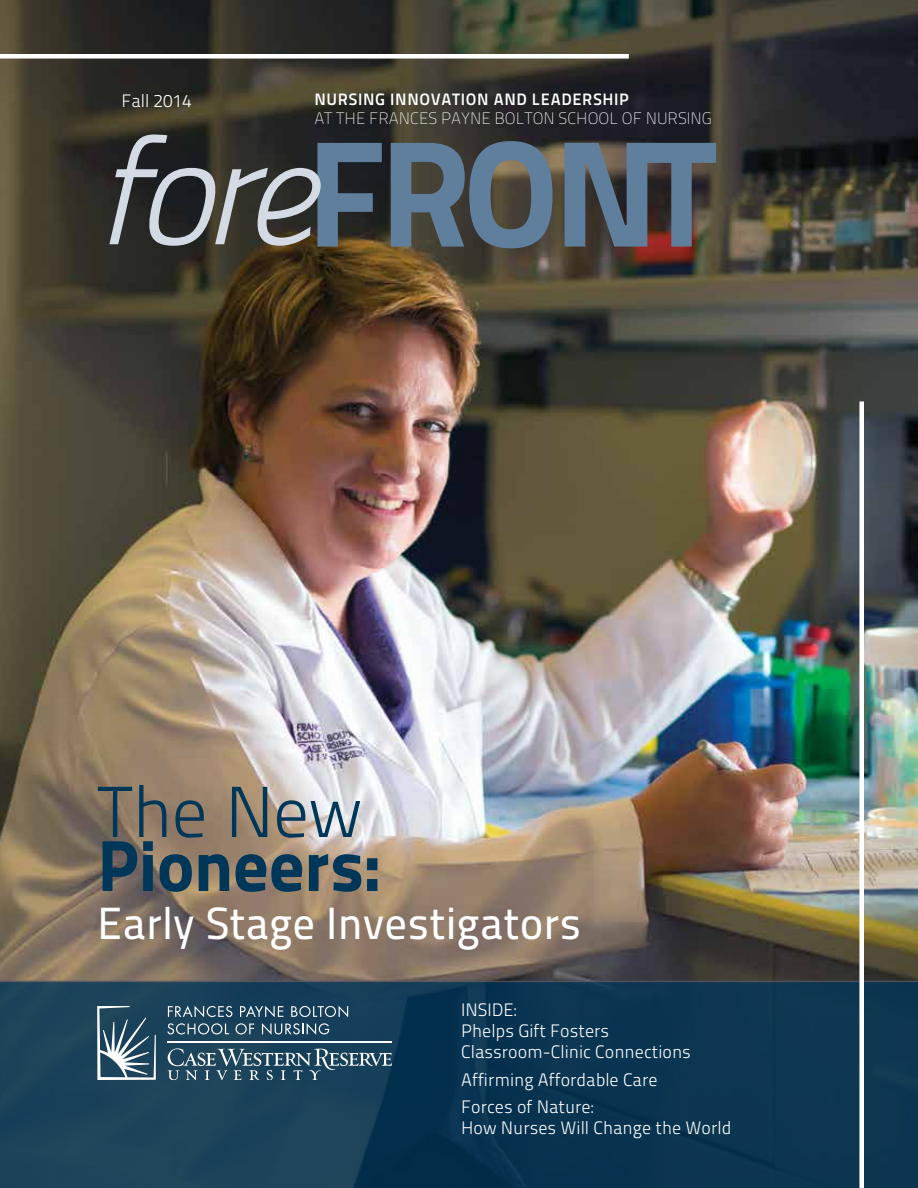
<style>
.page{position:relative;width:918px;height:1188px;background:#fff}
.page>*{position:absolute;margin:0;border:0;box-sizing:border-box;transform-origin:0 0}
.t1{font:150.3px "Titillium Maps 26 L 999 wt";letter-spacing:-.055em;color:#5f7f9c}
.t2{font:72px "Titillium Maps 26 L 999 wt";letter-spacing:-.015em;color:#003658}
.t3{font:72px "Titillium Maps 26 L 250 wt";letter-spacing:-.02em;color:#003658}
.t4{font:45px "Titillium Maps 26 L 500 wt";color:#fff}
.t5{font:18px/21px "Titillium Maps 26 L 250 wt";color:#fff}
.t6{font:16.5px "Titillium Maps 26 L 1 wt";color:#fff}
.t7{font:16.5px "Titillium Maps 26 L 750 wt";letter-spacing:.04em;color:#fff}
.s1{font-family:"Titillitalic 250 wt";font-size:150px;color:#d3dae4}
</style>
<div class="page">
<img style="left:0;top:0;width:918px;height:981px">
<div style="left:866px;top:981px;width:52px;height:207px;background:#0d3750"></div>
<img style="left:0;top:52px;width:866px;height:1136px">
<svg style="left:168px;top:1006px;width:64px;height:11px"></svg>
<svg style="left:240px;top:1006px;width:43px;height:11px"></svg>
<svg style="left:291px;top:1006px;width:57px;height:11px"></svg>
<svg style="left:167px;top:1023px;width:62px;height:11px"></svg>
<svg style="left:236px;top:1023px;width:18px;height:11px"></svg>
<svg style="left:262px;top:1023px;width:67px;height:12px"></svg>
<svg style="left:168px;top:1048px;width:224px;height:32px;background:#416276"></svg>
<hr style="left:168px;top:1041px;width:224px;height:1px;background:#fff">
<svg style="left:97px;top:1006px;width:59px;height:74px"></svg>
<p class="t5" style="left:122px;top:89px;width:72px">Fall 2014</p>
<p class="t7" style="left:314px;top:86px;width:86px">NURSING INN</p>
<p class="t7" style="left:420px;top:86px;width:211px">OVATION AN D LEADERSHIP</p>
<p class="t6" style="left:314px;top:107px;width:399px">AT THE FRANCES PAYNE BOLTON SCHOOL OF N URSING</p>
<h1 class="t1" style="left:95px;top:76px;width:624px"><span class="s1">fore</span>FRONT</h1>
<h2 class="t3" style="left:97px;top:759px;width:267px">The New</h2>
<h2 class="t2" style="left:97px;top:809px;width:285px">Pioneers:</h2>
<h3 class="t4" style="left:97px;top:890px;width:486px">Early Stage Investigators</h3>
<p class="t5" style="left:461px;top:998px;width:231px">INSIDE:<br>Phelps Gift Fosters<br>Classroom-Clinic Connections</p>
<p class="t5" style="left:461px;top:1064px;width:198px;line-height:27.8px">Affirming Affordable Care<br>Forces of Nature:</p>
<p class="t5" style="left:461px;top:1117px;width:272px">How Nurses Will Change the World</p>
</div>
